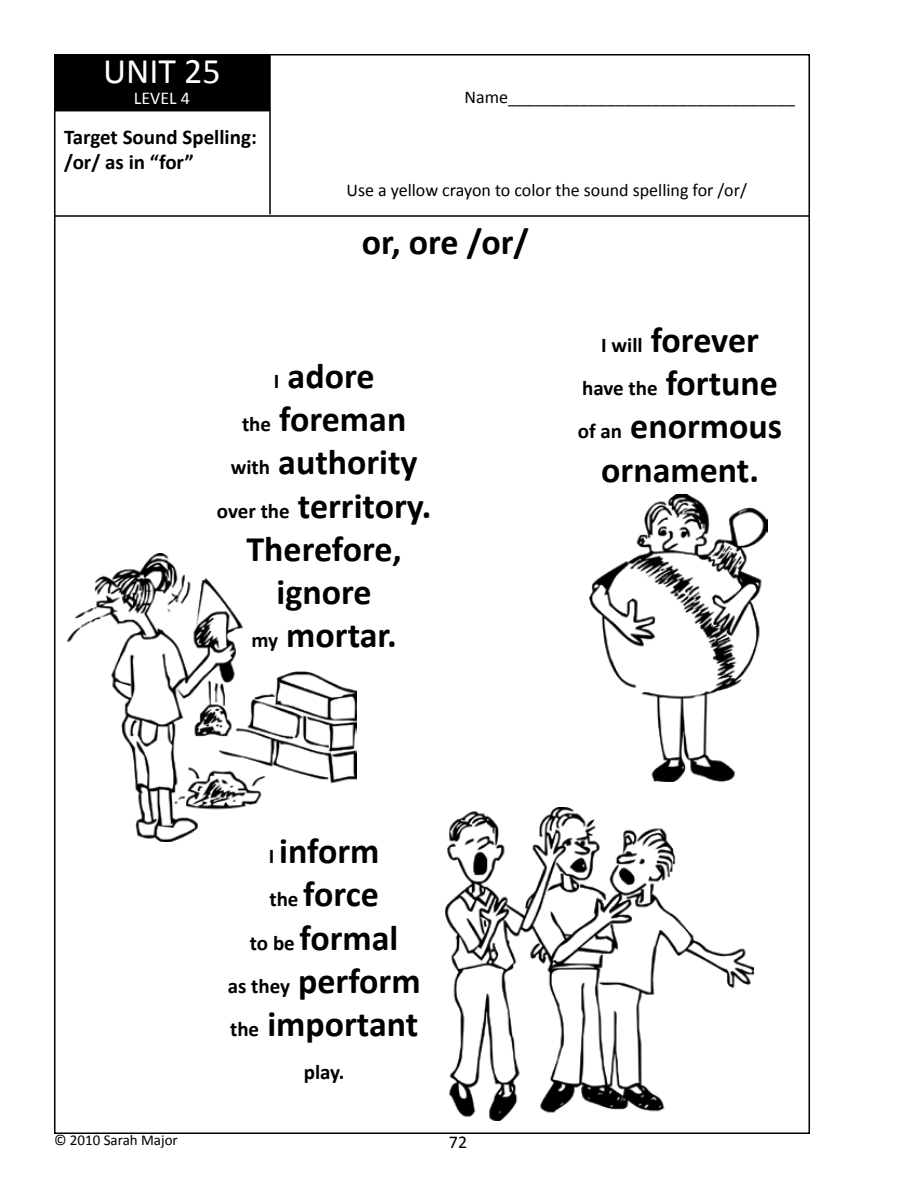
<style>
.page{position:relative;width:918px;height:1188px;background:#fff}
.page>*{position:absolute;margin:0;border:0;box-sizing:border-box;transform-origin:0 0}
.t1{font:700 36px/43.2px "Calibri";color:#000;text-align:center}
.t2{font:36px "Calibri";color:#fff}
.t3{font:700 21px/25.2px "Calibri";color:#000}
.t4{font:18px "Calibri";color:#000}
.t5{font:18px "Calibri";color:#fff}
.t6{font:15px "Calibri";color:#000}
.s1{font-size:21px}
.s2{font-size:36px}
</style>
<div class="page">
<img style="left:68px;top:554px;width:288px;height:288px">
<div style="left:55px;top:55px;width:214px;height:56px;background:#000"></div>
<div style="left:54px;top:54px;width:216px;height:57px;border:2px solid #000"></div>
<hr style="left:269px;top:54px;width:2px;height:160px;background:#000">
<hr style="left:54px;top:215px;width:756px;height:2px;background:#000">
<img style="left:446px;top:807px;width:308px;height:314px">
<img style="left:590px;top:494px;width:178px;height:287px">
<p class="t2" style="left:103px;top:48px;width:119px">UNIT 25</p>
<p class="t5" style="left:134px;top:87px;width:58px">LEVEL 4</p>
<p class="t3" style="left:64px;top:124px;width:194px">Target Sound Spelling: /or/ as in “for”</p>
<p class="t4" style="left:465px;top:85px;width:332px">Name________________________________</p>
<p class="t4" style="left:346px;top:179px;width:402px">Use a yellow crayon to color the sound spelling for /or/</p>
<p class="t1" style="left:362px;top:220px;width:169px">or, ore /or/</p>
<p class="t1" style="left:217px;top:354px;width:216px"><span class="s1">I</span> adore<br><span class="s1">the</span> foreman<br><span class="s1">with</span> authority <span class="s1">over the</span> territory.<br>Therefore, ignore<br><span class="s1">my</span> mortar.</p>
<p class="t1" style="left:228px;top:830px;width:195px"><span class="s1">I</span> inform<br><span class="s1">the</span> force<br><span class="s1">to be</span> formal<br><span class="s1">as they</span> perform <span class="s1">the</span> important</p>
<p class="t3" style="left:304px;top:1060px;width:42px">play.</p>
<p class="t6" style="left:54px;top:1131px;width:125px">© 2010 Sarah Major</p>
<p class="t4" style="left:449px;top:1130px;width:20px">72</p>
<p class="t1" style="left:601px;top:318px;width:159px"><span class="s1">I will</span> forever</p>
<p class="t3" style="left:582px;top:376px;width:197px">have the <span class="s2">fortune</span></p>
<p class="t1" style="left:578px;top:405px;width:206px"><span class="s1">of an</span> enormous ornament.</p>
</div>
